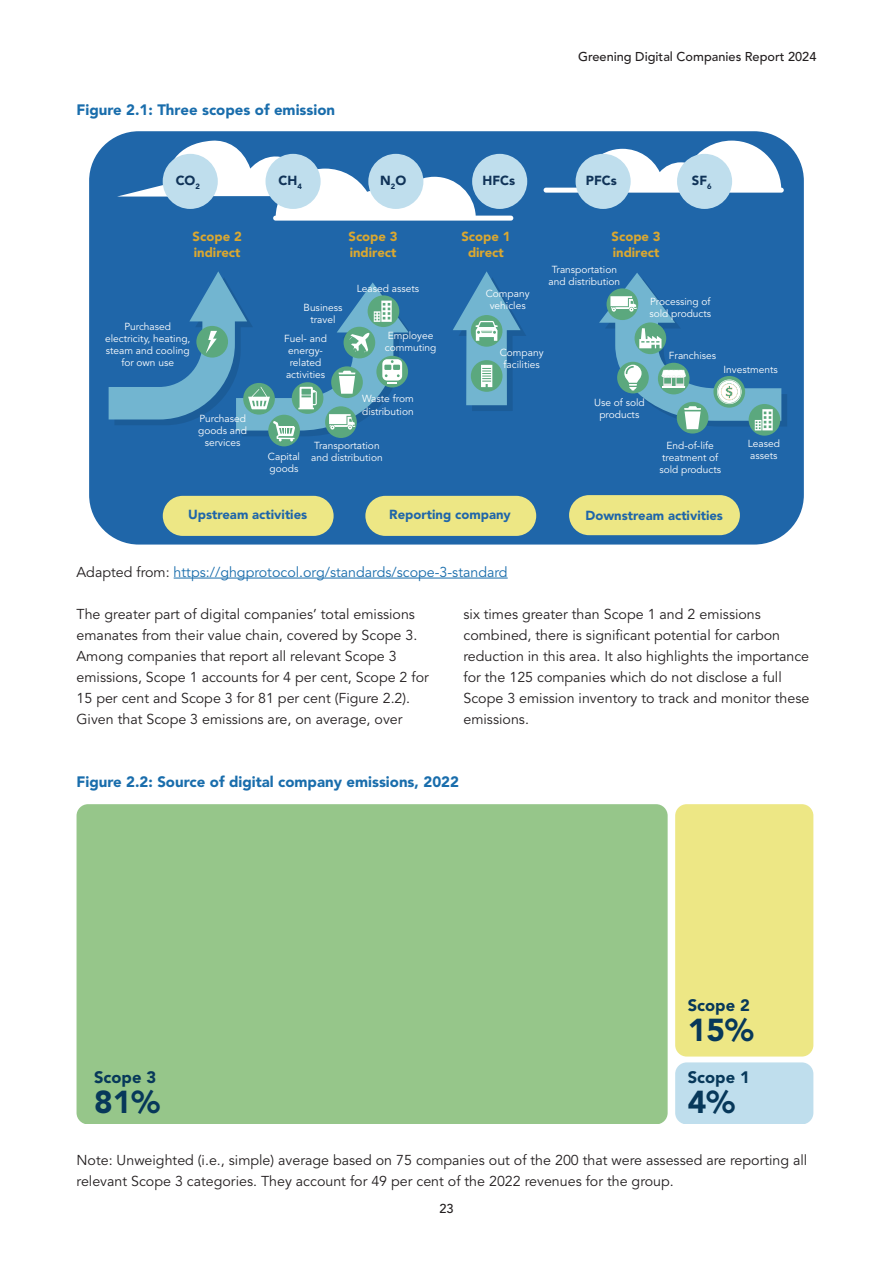
<style>
.page{position:relative;width:893px;height:1263px;background:#fff}
.page>*{position:absolute;margin:0;border:0;box-sizing:border-box;transform-origin:0 0}
.t1{font:900 31.5px "Avenir LT Std";color:#07385a}
.t2{font:900 16.5px "Avenir LT Std";color:#07385a}
.Table_titles_2024_Red{font:900 15px "Avenir LT Std";color:#196dac}
.Body_Text{font:14.25px/21px "Avenir LT Std";color:#231f20}
.Span_body_text{font:14.25px/21px "Avenir LT Std";color:#231f20}
.Span_body_text-2{font:14.25px "Avenir LT Std";color:#196dac}
.t3{font:900 13.05px "Avenir LT Std";color:#1f66a9}
.t4{font:900 13.05px/15.8px "Avenir LT Std";color:#dba830}
.t5{font:900 13.05px "Avenir LT Std";color:#103358}
.t6{font:500 12.75px "Avenir LT Std";color:#231f20}
.t7{font:10.2px/12.1px "Avenir LT Std";color:#fff;text-align:center}
.s1{color:#231f20}
</style>
<div class="page">
<hr style="left:174px;top:578px;width:334px;height:1px;background:#196dac">
<div style="left:89px;top:131px;width:715px;height:413px;background:#1f66a9;border-radius:50px"></div>
<svg style="left:117px;top:140px;width:396px;height:81px"></svg>
<svg style="left:544px;top:141px;width:240px;height:52px"></svg>
<div style="left:163px;top:496px;width:171px;height:40px;background:#ede785;border-radius:20px"></div>
<div style="left:365px;top:496px;width:171px;height:40px;background:#ede785;border-radius:20px"></div>
<div style="left:569px;top:495px;width:171px;height:40px;background:#ede785;border-radius:20px"></div>
<div style="left:163px;top:154px;width:55px;height:55px;background:#bfdeed;border-radius:50%"></div>
<div style="left:265px;top:154px;width:56px;height:55px;background:#bfdeed;border-radius:50%"></div>
<div style="left:368px;top:154px;width:55px;height:55px;background:#bfdeed;border-radius:50%"></div>
<div style="left:472px;top:154px;width:55px;height:55px;background:#bfdeed;border-radius:50%"></div>
<div style="left:576px;top:154px;width:55px;height:55px;background:#bfdeed;border-radius:50%"></div>
<div style="left:677px;top:154px;width:55px;height:55px;background:#bfdeed;border-radius:50%"></div>
<svg style="left:453px;top:271px;width:73px;height:140px"></svg>
<svg style="left:749px;top:404px;width:31px;height:32px"></svg>
<div style="left:677px;top:402px;width:31px;height:31px;background:#5ba87e;border-radius:50%"></div>
<svg style="left:599px;top:273px;width:188px;height:157px"></svg>
<div style="left:268px;top:415px;width:32px;height:31px;background:#5ba87e;border-radius:50%"></div>
<svg style="left:109px;top:271px;width:305px;height:170px"></svg>
<div style="left:675px;top:1062px;width:138px;height:62px;background:#bfdeed;border-radius:12px"></div>
<div style="left:77px;top:804px;width:591px;height:320px;background:#96c68a;border-radius:12px"></div>
<div style="left:675px;top:804px;width:138px;height:252px;background:#ede785;border-radius:12px"></div>
<p class="Table_titles_2024_Red" style="left:77px;top:100px;width:260px">Figure 2.1: Three scopes of emission</p>
<p class="t6" style="left:578px;top:49px;width:240px">Greening Digital Companies Report 2024</p>
<p class="t5" style="left:176px;top:172px;width:26px">CO<sub>2</sub></p>
<p class="t5" style="left:278px;top:172px;width:25px">CH<sub>4</sub></p>
<p class="t5" style="left:380px;top:172px;width:28px">N<sub>2</sub>O</p>
<p class="t5" style="left:482px;top:172px;width:34px">HFCs</p>
<p class="t5" style="left:586px;top:172px;width:33px">PFCs</p>
<p class="t5" style="left:692px;top:172px;width:21px">SF<sub>6</sub></p>
<p class="t4" style="left:193px;top:229px;width:51px">Scope 2 indirect</p>
<p class="t4" style="left:348px;top:229px;width:51px">Scope 3 indirect</p>
<p class="t4" style="left:461px;top:229px;width:51px;text-align:center">Scope 1 direct</p>
<p class="t4" style="left:612px;top:229px;width:51px">Scope 3 indirect</p>
<p class="t7" style="left:105px;top:320px;width:87px">Purchased electricity, heating, steam and cooling for own use</p>
<p class="t7" style="left:304px;top:302px;width:40px">Business travel</p>
<p class="t7" style="left:284px;top:332px;width:44px">Fuel- and energy&shy;related activities</p>
<p class="t7" style="left:357px;top:282px;width:64px">Leased assets</p>
<p class="t7" style="left:385px;top:330px;width:53px;text-align:left">Employee commuting</p>
<p class="t7" style="left:486px;top:287px;width:45px">Company vehicles</p>
<p class="t7" style="left:549px;top:264px;width:73px">Transportation and distribution</p>
<p class="t7" style="left:500px;top:346px;width:45px">Company facilities</p>
<p class="t7" style="left:649px;top:296px;width:63px;text-align:left">Processing of sold products</p>
<p class="t7" style="left:669px;top:350px;width:49px">Franchises</p>
<p class="t7" style="left:723px;top:363px;width:56px">Investments</p>
<p class="t7" style="left:198px;top:412px;width:50px">Purchased goods and services</p>
<p class="t7" style="left:268px;top:450px;width:34px;text-align:left">Capital goods</p>
<p class="t7" style="left:362px;top:393px;width:53px;text-align:left">Waste from distribution</p>
<p class="t7" style="left:311px;top:440px;width:73px">Transportation and distribution</p>
<p class="t7" style="left:594px;top:396px;width:52px">Use of sold products</p>
<p class="t7" style="left:659px;top:439px;width:63px">End-of-life treatment of sold products</p>
<p class="t3" style="left:188px;top:507px;width:121px">Upstream activities</p>
<p class="t3" style="left:389px;top:507px;width:123px">Reporting company</p>
<p class="t3" style="left:585px;top:508px;width:139px">Downstream activities</p>
<p class="t7" style="left:748px;top:437px;width:34px;text-align:left">Leased assets</p>
<p class="Span_body_text-2" style="left:77px;top:563px;width:433px"><span class="s1">Adapted from:</span> https://ghgprotocol.org/standards/scope-3-standard</p>
<p class="Body_Text" style="left:77px;top:604px;width:354px">The greater part of digital companies’ total emissions emanates from their value chain, covered by Scope 3.<br>Among companies that report all relevant Scope 3 emissions, Scope 1 accounts for 4 per cent, Scope 2 for 15 per cent and Scope 3 for 81 per cent (Figure 2.2).<br>Given that Scope 3 emissions are, on average, over</p>
<p class="Body_Text" style="left:463px;top:604px;width:347px">six times greater than Scope 1 and 2 emissions combined, there is significant potential for carbon reduction in this area. It also highlights the importance for the 125 companies which do not disclose a full Scope 3 emission inventory to track and monitor these emissions.</p>
<p class="Table_titles_2024_Red" style="left:77px;top:772px;width:384px">Figure 2.2: Source of digital company emissions, 2022</p>
<p class="t2" style="left:688px;top:995px;width:64px">Scope 2</p>
<p class="t1" style="left:688px;top:1011px;width:67px">15%</p>
<p class="t2" style="left:688px;top:1068px;width:64px">Scope 1</p>
<p class="t1" style="left:688px;top:1083px;width:49px">4%</p>
<p class="Span_body_text" style="left:77px;top:1150px;width:732px">Note: Unweighted (i.e., simple) average based on 75 companies out of the 200 that were assessed are reporting all relevant Scope 3 categories. They account for 49 per cent of the 2022 revenues for the group.</p>
<p class="t2" style="left:94px;top:1067px;width:64px">Scope 3</p>
<p class="t1" style="left:94px;top:1083px;width:67px">81%</p>
<p class="t6" style="left:439px;top:1201px;width:16px">23</p>
</div>
